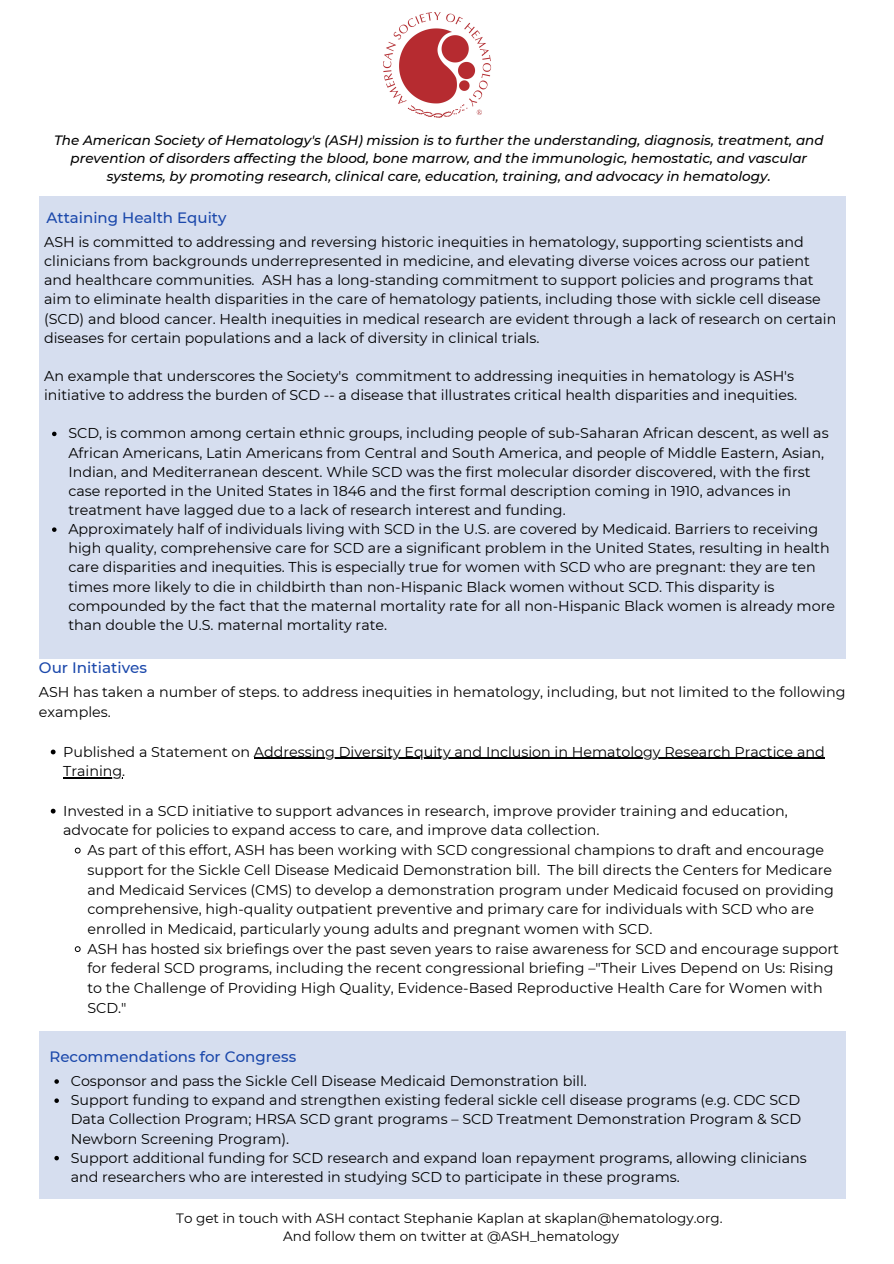
<style>
.page{position:relative;width:894px;height:1264px;background:#fff}
.page>*{position:absolute;margin:0;border:0;box-sizing:border-box;transform-origin:0 0}
.t1{font:500 15.15px "Montserrat";color:#1b48ab}
.t2{font:500 15px "Montserrat";color:#1b48ab}
.t3{font:14.25px/19.2px "Montserrat";color:#000}
.t4{font:italic 500 13.5px/18px "Montserrat";color:#000;text-align:center}
.t5{font:13.5px/18px "Montserrat";color:#000;text-align:center}
</style>
<div class="page">
<img style="left:383px;top:12px;width:109px;height:106px">
<div style="left:39px;top:196px;width:806px;height:462px;background:#d6deef"></div>
<div style="left:39px;top:1031px;width:806px;height:168px;background:#d6deef"></div>
<svg style="left:52px;top:431px;width:4px;height:5px"></svg>
<svg style="left:52px;top:527px;width:4px;height:5px"></svg>
<svg style="left:54px;top:1079px;width:5px;height:4px"></svg>
<svg style="left:54px;top:1098px;width:5px;height:4px"></svg>
<svg style="left:54px;top:1155px;width:5px;height:5px"></svg>
<svg style="left:51px;top:749px;width:5px;height:5px"></svg>
<hr style="left:254px;top:757px;width:570px;height:1px;background:#000">
<hr style="left:63px;top:777px;width:59px;height:1px;background:#000">
<svg style="left:51px;top:808px;width:5px;height:5px"></svg>
<svg style="left:75px;top:847px;width:6px;height:6px"></svg>
<svg style="left:75px;top:946px;width:6px;height:6px"></svg>
<p class="t4" style="left:54px;top:131px;width:771px">The American Society of Hematology's (ASH) mission is to further the understanding, diagnosis, treatment, and prevention of disorders affecting the blood, bone marrow, and the immunologic, hemostatic, and vascular systems, by promoting research, clinical care, education, training, and advocacy in hematology.</p>
<p class="t2" style="left:46px;top:208px;width:181px">Attaining Health Equity</p>
<p class="t3" style="left:44px;top:232px;width:793px">ASH is committed to addressing and reversing historic inequities in hematology, supporting scientists and clinicians from backgrounds underrepresented in medicine, and elevating diverse voices across our patient and healthcare communities. ASH has a long-standing commitment to support policies and programs that aim to eliminate health disparities in the care of hematology patients, including those with sickle cell disease (SCD) and blood cancer. Health inequities in medical research are evident through a lack of research on certain diseases for certain populations and a lack of diversity in clinical trials.</p>
<p class="t3" style="left:44px;top:366px;width:754px">An example that underscores the Society's commitment to addressing inequities in hematology is ASH's initiative to address the burden of SCD -- a disease that illustrates critical health disparities and inequities.</p>
<p class="t3" style="left:68px;top:423px;width:768px">SCD, is common among certain ethnic groups, including people of sub-Saharan African descent, as well as African Americans, Latin Americans from Central and South America, and people of Middle Eastern, Asian, Indian, and Mediterranean descent. While SCD was the first molecular disorder discovered, with the first case reported in the United States in 1846 and the first formal description coming in 1910, advances in treatment have lagged due to a lack of research interest and funding.<br>Approximately half of individuals living with SCD in the U.S. are covered by Medicaid. Barriers to receiving high quality, comprehensive care for SCD are a significant problem in the United States, resulting in health care disparities and inequities. This is especially true for women with SCD who are pregnant: they are ten times more likely to die in childbirth than non-Hispanic Black women without SCD. This disparity is compounded by the fact that the maternal mortality rate for all non-Hispanic Black women is already more than double the U.S. maternal mortality rate.</p>
<p class="t1" style="left:39px;top:658px;width:110px">Our Initiatives</p>
<p class="t3" style="left:39px;top:682px;width:807px;line-height:19.6px">ASH has taken a number of steps. to address inequities in hematology, including, but not limited to the following examples.</p>
<p class="t3" style="left:63px;top:741px;width:762px;line-height:19.6px">Published a Statement on Addressing Diversity Equity and Inclusion in Hematology Research Practice and<br>Training.</p>
<p class="t3" style="left:63px;top:800px;width:725px;line-height:19.6px">Invested in a SCD initiative to support advances in research, improve provider training and education, advocate for policies to expand access to care, and improve data collection.</p>
<p class="t3" style="left:87px;top:840px;width:752px;line-height:19.6px">As part of this effort, ASH has been working with SCD congressional champions to draft and encourage support for the Sickle Cell Disease Medicaid Demonstration bill. The bill directs the Centers for Medicare and Medicaid Services (CMS) to develop a demonstration program under Medicaid focused on providing comprehensive, high-quality outpatient preventive and primary care for individuals with SCD who are enrolled in Medicaid, particularly young adults and pregnant women with SCD.<br>ASH has hosted six briefings over the past seven years to raise awareness for SCD and encourage support for federal SCD programs, including the recent congressional briefing –"Their Lives Depend on Us: Rising to the Challenge of Providing High Quality, Evidence-Based Reproductive Health Care for Women with SCD."</p>
<p class="t2" style="left:49px;top:1047px;width:248px">Recommendations for Congress</p>
<p class="t3" style="left:71px;top:1071px;width:737px">Cosponsor and pass the Sickle Cell Disease Medicaid Demonstration bill.<br>Support funding to expand and strengthen existing federal sickle cell disease programs (e.g. CDC SCD Data Collection Program; HRSA SCD grant programs – SCD Treatment Demonstration Program &amp; SCD Newborn Screening Program).<br>Support additional funding for SCD research and expand loan repayment programs, allowing clinicians and researchers who are interested in studying SCD to participate in these programs.</p>
<p class="t5" style="left:176px;top:1209px;width:547px">To get in touch with ASH contact Stephanie Kaplan at skaplan@hematology.org.<br>And follow them on twitter at @ASH_hematology</p>
</div>
